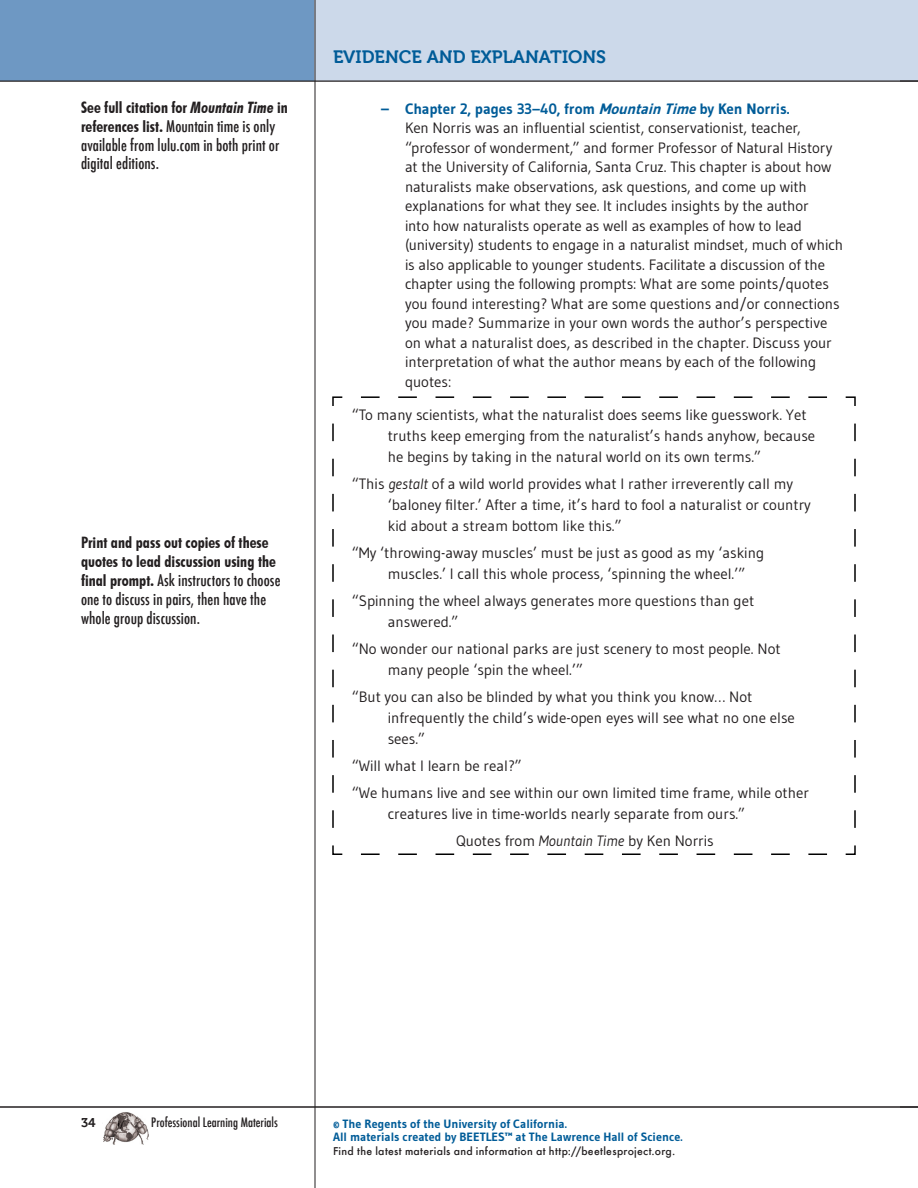
<style>
.page{position:relative;width:918px;height:1188px;background:#fff}
.page>*{position:absolute;margin:0;border:0;box-sizing:border-box;transform-origin:0 0}
.t1{font:18px "Museo 700";color:#005c98}
.t2{font:500 condensed 15.75px/18.9px "Futura";letter-spacing:.005em;color:#231f20}
.t3{font:700 condensed 15.75px/18.9px "Futura BT";color:#231f20}
.t4{font:15px/19.5px "Gudea";color:#231f20}
.t5{font:500 condensed 12.75px "Futura";color:#231f20}
.t6{font:12.75px "Museo 700";color:#231f20}
.t7{font:700 12px/13.5px "Gudea";letter-spacing:.005em;color:#005c98}
.t8{font:500 10.5px "Futura";letter-spacing:.03em;color:#231f20}
.s1{font-style:italic}
.s2{font-family:"Futura BT";font-weight:700}
.s3{font-weight:700;font-size:15.75px;color:#005c98}
.s4{font-weight:700;color:#005c98}
.s5{font-weight:700;font-style:italic;color:#005c98}
.s6{font-family:"Museo 500"}
</style>
<div class="page">
<div style="left:0;top:0;width:315px;height:81px;background:#6e98c3"></div>
<div style="left:314px;top:0;width:604px;height:81px;background:#ccd9ea"></div>
<hr style="left:315px;top:0;width:1px;height:1188px;background:#231f20">
<hr style="left:0;top:1107px;width:918px;height:1px;background:#231f20">
<hr style="left:0;top:81px;width:918px;height:1px;background:#231f20">
<svg style="left:900px;top:1107px;width:18px;height:1px"></svg>
<svg style="left:900px;top:81px;width:18px;height:1px"></svg>
<img style="left:104px;top:1112px;width:44px;height:33px">
<svg style="left:332px;top:396px;width:524px;height:459px"></svg>
<p class="t3" style="left:81px;top:98px;width:209px">See full citation for <span class="s1">Mountain Time</span> in</p>
<p class="t2" style="left:81px;top:116px;width:200px"><span class="s2">references list.</span> Mountain time is only available from lulu.com in both print or digital editions.</p>
<p class="t3" style="left:81px;top:533px;width:196px">Print and pass out copies of these quotes to lead discussion using the</p>
<p class="t2" style="left:81px;top:571px;width:201px"><span class="s2">final prompt.</span> Ask instructors to choose one to discuss in pairs, then have the whole group discussion.</p>
<p class="t1" style="left:333px;top:46px;width:275px">EVIDENCE AND EXPLANATIONS</p>
<p class="t4" style="left:405px;top:99px;width:440px;text-indent:-24px"><span class="s3">–</span> <span class="s4">Chapter 2, pages 33–40, from</span> <span class="s5">MountainTime</span><span class="s4">by Ken Norris.<br></span>Ken Norris was an influential scientist, conservationist, teacher, “professor of wonderment,” and former Professor of Natural History at the University of California, Santa Cruz. This chapter is about how naturalists make observations, ask questions, and come up with explanations for what they see. It includes insights by the author<br>into how naturalists operate as well as examples of how to lead (university) students to engage in a naturalist mindset, much of which is also applicable to younger students. Facilitate a discussion of the chapter using the following prompts: What are some points/quotes you found interesting? What are some questions and/or connections you made? Summarize in your own words the author’s perspective on what a naturalist does, as described in the chapter. Discuss your interpretation of what the author means by each of the following quotes:</p>
<p class="t4" style="left:388px;top:404px;width:429px;line-height:21px;text-indent:-36px">“To many scientists, what the naturalist does seems like guesswork. Yet truths keep emerging from the naturalist’s hands anyhow, because he begins by taking in the natural world on its own terms.”</p>
<p class="t4" style="left:388px;top:473px;width:425px;line-height:21px;text-indent:-36px">“This <span class="s1">gestalt</span> of a wild world provides what I rather irreverently call my ‘baloney filter.’ After a time, it’s hard to fool a naturalist or country kid about a stream bottom like this.”</p>
<p class="t4" style="left:388px;top:542px;width:378px;line-height:21px;text-indent:-36px">“My ‘throwing-away muscles’ must be just as good as my ‘asking muscles.’ I call this whole process, ‘spinning the wheel.’”</p>
<p class="t4" style="left:388px;top:590px;width:368px;line-height:21px;text-indent:-36px">“Spinning the wheel always generates more questions than get answered.”</p>
<p class="t4" style="left:388px;top:638px;width:394px;line-height:21px;text-indent:-36px">“No wonder our national parks are just scenery to most people. Not many people ‘spin the wheel.’”</p>
<p class="t4" style="left:388px;top:686px;width:409px;line-height:21px;text-indent:-36px">“But you can also be blinded by what you think you know… Not infrequently the child’s wide-open eyes will see what no one else sees.”</p>
<p class="t4" style="left:352px;top:752px;width:459px;line-height:27px">“Will what I learn be real?”<br>“We humans live and see within our own limited time frame, while other</p>
<p class="t4" style="left:456px;top:800px;width:291px;line-height:27px;text-indent:-68px">creatures live in time-worlds nearly separate from ours.”<br>Quotes from <span class="s1">Mountain Time</span> by Ken Norris</p>
<p class="t6" style="left:81px;top:1115px;width:29px">34 <span class="s6">•</span></p>
<p class="t5" style="left:151px;top:1114px;width:128px">Professional Learning Materials</p>
<p class="t7" style="left:333px;top:1117px;width:351px">© The Regents of the University of California.<br>All materials created by BEETLES™ at The Lawrence Hall of Science.</p>
<p class="t8" style="left:333px;top:1144px;width:344px">Find the latest materials and information at http://beetlesproject.org.</p>
</div>
